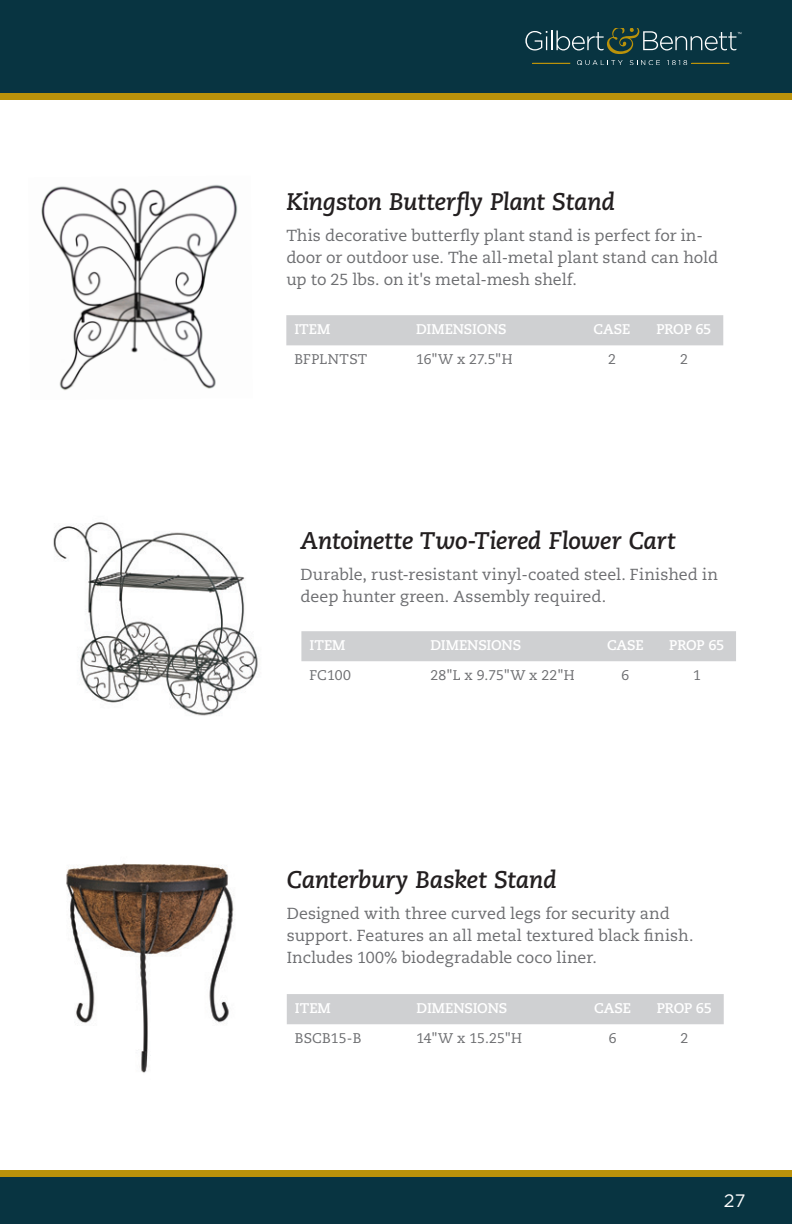
<style>
.page{position:relative;width:792px;height:1224px;background:#fff}
.page>*{position:absolute;margin:0;border:0;box-sizing:border-box;transform-origin:0 0}
.t1{font:italic 700 24px "Caecilia LT Std";letter-spacing:-.015em;color:#231f20}
.t2{font:18px "Gotham";color:#fff}
.t3{font:16px/22px "Caecilia LT Std";letter-spacing:.005em;color:#6c6d70}
.t4{font:700 14px "Caecilia LT Std";letter-spacing:-.01em;color:#fff}
.t5{font:14px "Caecilia LT Std";letter-spacing:.015em;color:#6c6d70}
</style>
<div class="page">
<div style="left:0;top:0;width:792px;height:95px;background:#083441"></div>
<div style="left:0;top:1177px;width:792px;height:47px;background:#083441"></div>
<svg style="left:525px;top:31px;width:22px;height:19px"></svg>
<hr style="left:551px;top:30px;width:2px;height:20px;background:#fff">
<hr style="left:532px;top:63px;width:38px;height:1px;background:#ba920a">
<hr style="left:692px;top:63px;width:37px;height:1px;background:#ba920a">
<svg style="left:577px;top:60px;width:46px;height:4px"></svg>
<svg style="left:630px;top:60px;width:30px;height:4px"></svg>
<svg style="left:667px;top:60px;width:20px;height:4px"></svg>
<svg style="left:556px;top:28px;width:185px;height:26px"></svg>
<div style="left:0;top:1171px;width:792px;height:6px;background:#ba920a"></div>
<div style="left:0;top:93px;width:792px;height:7px;background:#ba920a"></div>
<img style="left:41px;top:184px;width:197px;height:207px">
<div style="left:286px;top:315px;width:437px;height:30px;background:#cfd0d2"></div>
<img style="left:53px;top:522px;width:265px;height:194px">
<div style="left:301px;top:631px;width:435px;height:30px;background:#cfd0d2"></div>
<img style="left:66px;top:863px;width:168px;height:210px">
<div style="left:287px;top:994px;width:437px;height:30px;background:#cfd0d2"></div>
<h1 class="t1" style="left:286px;top:187px;width:330px">Kingston Butterfly Plant Stand</h1>
<p class="t3" style="left:286px;top:224px;width:433px">This decorative butterfly plant stand is perfect for in&shy;door or outdoor use. The all-metal plant stand can hold up to 25 lbs. on it's metal-mesh shelf.</p>
<p class="t4" style="left:294px;top:321px;width:38px">ITEM</p>
<p class="t4" style="left:416px;top:321px;width:92px">DIMENSIONS</p>
<p class="t4" style="left:594px;top:321px;width:38px">CASE</p>
<p class="t4" style="left:656px;top:321px;width:57px">PROP 65</p>
<p class="t5" style="left:294px;top:351px;width:74px">BFPLNTST</p>
<p class="t5" style="left:416px;top:351px;width:98px">16"W x 27.5"H</p>
<p class="t5" style="left:608px;top:351px;width:9px">2</p>
<p class="t5" style="left:680px;top:351px;width:9px">2</p>
<h1 class="t1" style="left:301px;top:526px;width:377px">Antoinette Two-Tiered Flower Cart</h1>
<p class="t3" style="left:301px;top:563px;width:419px">Durable, rust-resistant vinyl-coated steel. Finished in deep hunter green. Assembly required.</p>
<p class="t4" style="left:309px;top:637px;width:38px">ITEM</p>
<p class="t4" style="left:430px;top:637px;width:92px">DIMENSIONS</p>
<p class="t4" style="left:607px;top:637px;width:38px">CASE</p>
<p class="t4" style="left:669px;top:637px;width:57px">PROP 65</p>
<p class="t5" style="left:309px;top:667px;width:43px">FC100</p>
<p class="t5" style="left:430px;top:667px;width:146px">28"L x 9.75"W x 22"H</p>
<p class="t5" style="left:622px;top:667px;width:9px">6</p>
<p class="t5" style="left:693px;top:667px;width:9px">1</p>
<h1 class="t1" style="left:287px;top:866px;width:272px">Canterbury Basket Stand</h1>
<p class="t3" style="left:287px;top:903px;width:408px">Designed with three curved legs for security and support. Features an all metal textured black finish.<br>Includes 100% biodegradable coco liner.</p>
<p class="t4" style="left:295px;top:1000px;width:38px">ITEM</p>
<p class="t4" style="left:417px;top:1000px;width:92px">DIMENSIONS</p>
<p class="t4" style="left:594px;top:1000px;width:38px">CASE</p>
<p class="t4" style="left:657px;top:1000px;width:57px">PROP 65</p>
<p class="t5" style="left:295px;top:1030px;width:68px">BSCB15-B</p>
<p class="t5" style="left:417px;top:1030px;width:107px">14"W x 15.25"H</p>
<p class="t5" style="left:609px;top:1030px;width:9px">6</p>
<p class="t5" style="left:681px;top:1030px;width:9px">2</p>
<p class="t2" style="left:724px;top:1190px;width:23px">27</p>
</div>
